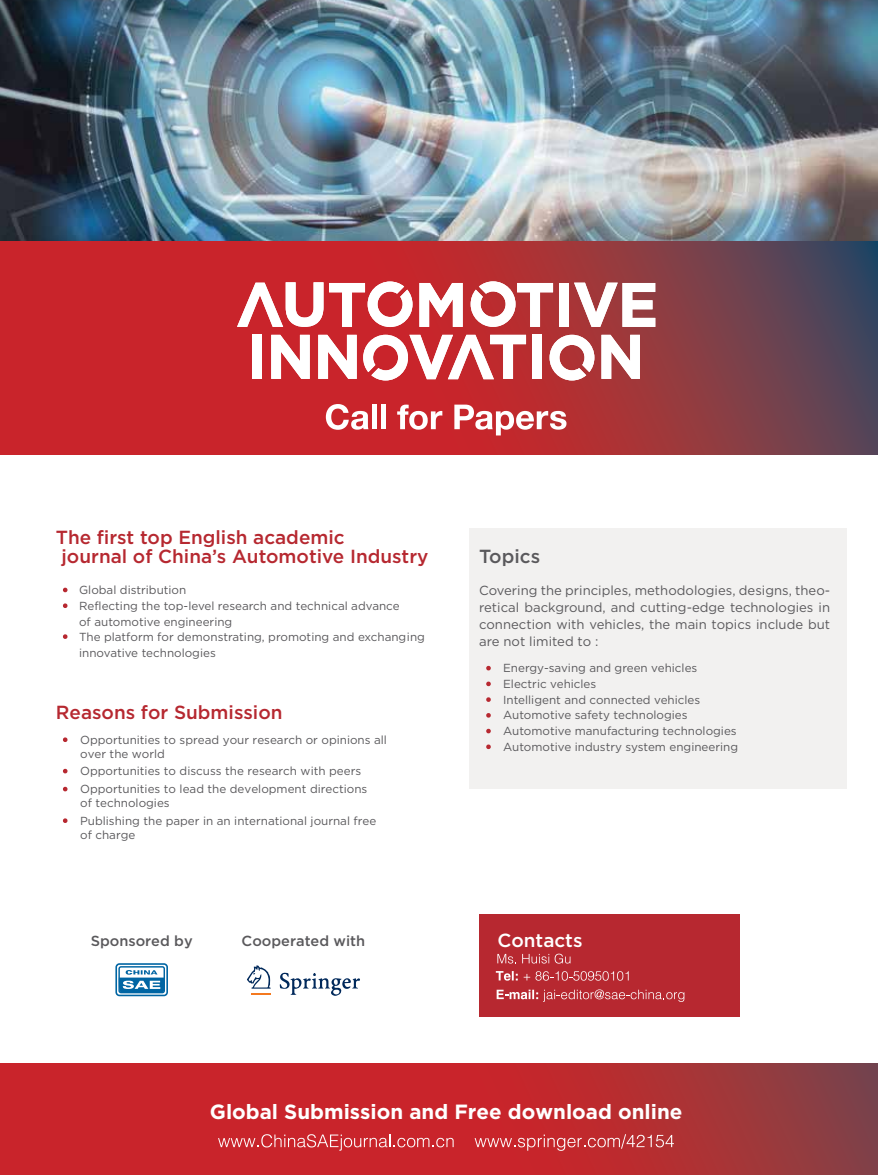
<style>
.page{position:relative;width:878px;height:1175px;background:#fff}
.page>*{position:absolute;margin:0;border:0;box-sizing:border-box;transform-origin:0 0}
.t1{font:700 20.55px "Gotham";color:#fff}
.t2{font:500 18.9px/18.6px "Gotham";color:#b62830}
.t3{font:500 18.9px "Gotham";color:#fff}
.t4{font:500 18.9px "Gotham";color:#5a595c}
.t5{font:500 14.55px "Gotham";color:#5a595c}
.t6{font:13.05px/17px "Gotham";color:#5a595c;text-align:justify}
.t7{font:11.7px/15.8px "Gotham";color:#5a595c}
</style>
<div class="page">
<div style="left:468px;top:528px;width:378px;height:260px;background:#f2f1f0"></div>
<svg style="left:0;top:240px;width:878px;height:214px;background:#a63038"></svg>
<svg style="left:0;top:1063px;width:878px;height:111px;background:#ba2a30"></svg>
<svg style="left:486px;top:681px;width:5px;height:5px"></svg>
<svg style="left:486px;top:666px;width:5px;height:4px"></svg>
<svg style="left:486px;top:697px;width:5px;height:5px"></svg>
<svg style="left:486px;top:713px;width:5px;height:4px"></svg>
<svg style="left:486px;top:728px;width:5px;height:5px"></svg>
<svg style="left:486px;top:744px;width:5px;height:5px"></svg>
<div style="left:479px;top:914px;width:260px;height:102px;background:#b72830"></div>
<svg style="left:496px;top:971px;width:21px;height:9px"></svg>
<svg style="left:523px;top:971px;width:105px;height:9px"></svg>
<svg style="left:496px;top:989px;width:188px;height:12px"></svg>
<svg style="left:497px;top:954px;width:19px;height:9px"></svg>
<svg style="left:522px;top:953px;width:48px;height:10px"></svg>
<svg style="left:218px;top:1134px;width:235px;height:16px;background:#d2494e"></svg>
<svg style="left:474px;top:1134px;width:200px;height:16px;background:#ca4c50"></svg>
<div style="left:252px;top:335px;width:10px;height:44px;background:#fff"></div>
<svg style="left:271px;top:335px;width:39px;height:44px"></svg>
<svg style="left:318px;top:335px;width:39px;height:44px"></svg>
<div style="left:532px;top:335px;width:10px;height:44px;background:#fff"></div>
<svg style="left:601px;top:335px;width:39px;height:44px"></svg>
<svg style="left:419px;top:283px;width:43px;height:44px"></svg>
<div style="left:559px;top:283px;width:10px;height:44px;background:#fff"></div>
<svg style="left:574px;top:283px;width:81px;height:44px"></svg>
<svg style="left:237px;top:282px;width:86px;height:45px"></svg>
<svg style="left:329px;top:281px;width:83px;height:46px"></svg>
<svg style="left:470px;top:281px;width:83px;height:46px"></svg>
<svg style="left:549px;top:335px;width:45px;height:45px"></svg>
<svg style="left:363px;top:335px;width:163px;height:45px"></svg>
<img style="left:0;top:0;width:878px;height:240px">
<svg style="left:63px;top:587px;width:4px;height:5px"></svg>
<svg style="left:63px;top:603px;width:4px;height:5px"></svg>
<svg style="left:63px;top:634px;width:4px;height:5px"></svg>
<svg style="left:63px;top:737px;width:4px;height:5px"></svg>
<svg style="left:63px;top:768px;width:4px;height:5px"></svg>
<svg style="left:63px;top:786px;width:4px;height:5px"></svg>
<svg style="left:63px;top:818px;width:4px;height:5px"></svg>
<svg style="left:115px;top:963px;width:53px;height:33px"></svg>
<img style="left:251px;top:978px;width:29px;height:17px">
<svg style="left:280px;top:972px;width:80px;height:23px"></svg>
<svg style="left:247px;top:965px;width:23px;height:29px"></svg>
<svg style="left:326px;top:404px;width:42px;height:26px"></svg>
<div style="left:372px;top:404px;width:5px;height:25px;background:#fff"></div>
<hr style="left:381px;top:404px;width:4px;height:25px;background:#fff">
<svg style="left:397px;top:404px;width:45px;height:26px"></svg>
<svg style="left:454px;top:404px;width:112px;height:31px"></svg>
<h2 class="t2" style="left:62px;top:528px;width:368px;text-indent:-6px">The first top English academic<br>journal of China’s Automotive Industry</h2>
<p class="t7" style="left:79px;top:582px;width:347px">Global distribution<br>Reflecting the top-level research and technical advance<br>of automotive engineering<br>The platform for demonstrating, promoting and exchanging innovative technologies</p>
<h2 class="t2" style="left:56px;top:702px;width:228px">Reasons for Submission</h2>
<p class="t7" style="left:80px;top:732px;width:308px;line-height:14px">Opportunities to spread your research or opinions all over the world</p>
<p class="t7" style="left:80px;top:761px;width:289px;line-height:18px">Opportunities to discuss the research with peers<br>Opportunities to lead the development directions</p>
<p class="t7" style="left:80px;top:794px;width:298px;line-height:17.5px">of technologies<br>Publishing the paper in an international journal free</p>
<p class="t7" style="left:80px;top:826px;width:57px">of charge</p>
<p class="t5" style="left:91px;top:931px;width:103px">Sponsored by</p>
<p class="t5" style="left:241px;top:931px;width:125px">Cooperated with</p>
<h2 class="t4" style="left:479px;top:544px;width:62px">Topics</h2>
<p class="t6" style="left:479px;top:581px;width:352px">Covering the principles, methodologies, designs, theo&shy;retical background, and cutting-edge technologies in connection with vehicles, the main topics include but are not limited to :</p>
<p class="t7" style="left:503px;top:660px;width:196px">Energy-saving and green vehicles</p>
<p class="t7" style="left:503px;top:691px;width:236px">Intelligent and connected vehicles Automotive safety technologies Automotive manufacturing technologies Automotive industry system engineering</p>
<p class="t7" style="left:503px;top:675px;width:95px">Electric vehicles</p>
<h2 class="t3" style="left:497px;top:927px;width:87px">Contacts</h2>
<h1 class="t1" style="left:210px;top:1100px;width:474px">Global Submission and Free download online</h1>
</div>
